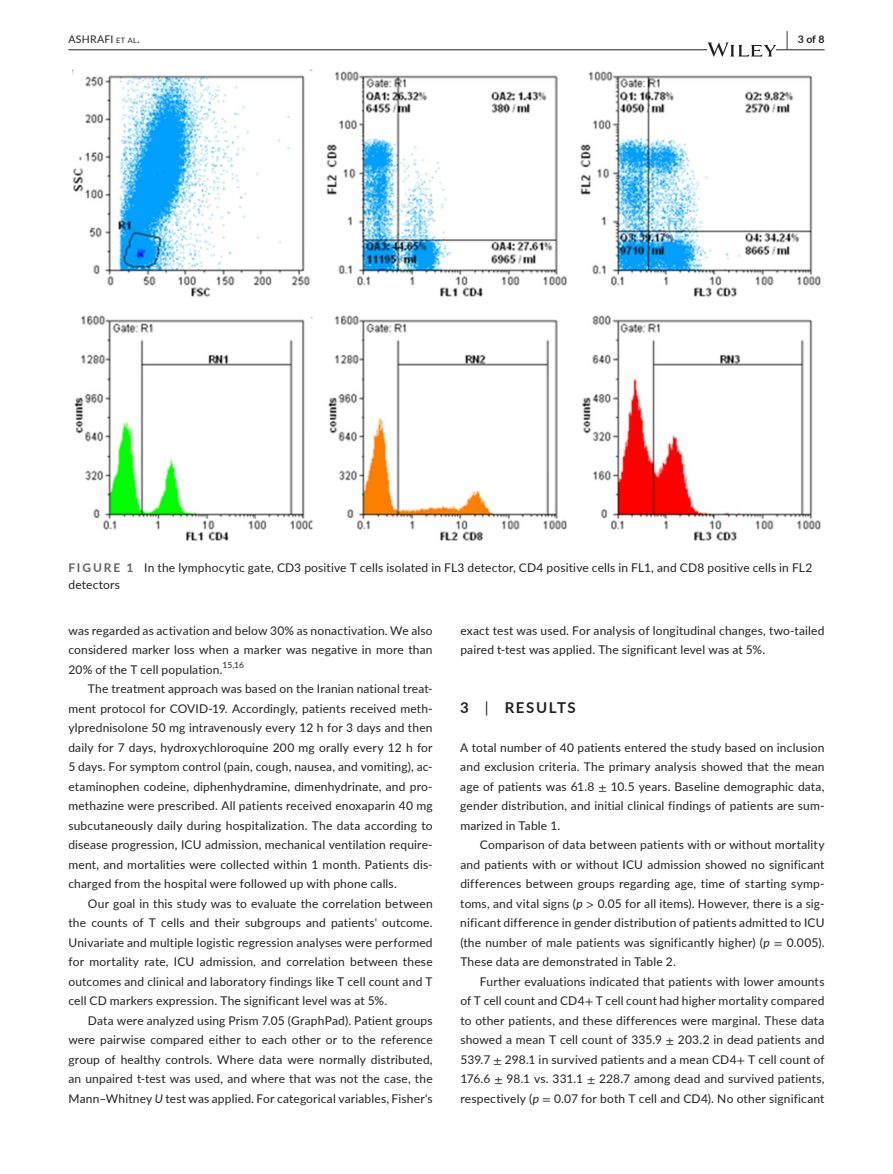
<style>
.page{position:relative;width:893px;height:1174px;background:#fff}
.page>*{position:absolute;margin:0;border:0;box-sizing:border-box;transform-origin:0 0}
.t1{font:700 15px "Lato";letter-spacing:.105em;color:#231f20}
.t2{font:12px/19.5px "Lato";letter-spacing:.015em;color:#231f20;text-align:justify}
.t3{font:10.5px "Lato";letter-spacing:.02em;color:#231f20}
.t4{font:700 10.5px "Lato";color:#231f20}
.t5{font:8.4px "Lato";color:#231f20}
.s1{font-size:7.35px}
.s2{font-size:19.5px}
.s3{font-weight:700;color:#636366}
.s4{font-style:italic}
.s5{font-weight:400}
.s6{font-family:"STIX"}
</style>
<div class="page">
<hr style="left:68px;top:49px;width:756px;height:1px;background:#231f20">
<svg style="left:707px;top:42px;width:69px;height:15px"></svg>
<img style="left:72px;top:69px;width:749px;height:471px">
<p class="t3" style="left:68px;top:31px;width:73px">ASHRAFI <span class="s1">et al</span>.</p>
<p class="t4" style="left:786px;top:31px;width:40px"><span class="s2">|</span> 3 of 8</p>
<p class="t2" style="left:68px;top:559px;width:745px;line-height:16.5px"><span class="s3">FIGURE 1</span> In the lymphocytic gate, CD3 positive T cells isolated in FL3 detector, CD4 positive cells in FL1, and CD8 positive cells in FL2 detectors</p>
<p class="t2" style="left:68px;top:620px;width:366px">was regarded as activation and below 30% as nonactivation. We also considered marker loss when a marker was negative in more than 20% of the T cell population.</p>
<p class="t5" style="left:222px;top:659px;width:23px">15,16</p>
<p class="t2" style="left:68px;top:678px;width:366px;text-indent:20px">The treatment approach was based on the Iranian national treat&shy;ment protocol for COVID-19. Accordingly, patients received meth&shy;ylprednisolone 50 mg intravenously every 12 h for 3 days and then daily for 7 days, hydroxychloroquine 200 mg orally every 12 h for 5 days. For symptom control (pain, cough, nausea, and vomiting), ac&shy;etaminophen codeine, diphenhydramine, dimenhydrinate, and pro&shy;methazine were prescribed. All patients received enoxaparin 40 mg subcutaneously daily during hospitalization. The data according to disease progression, ICU admission, mechanical ventilation require&shy;ment, and mortalities were collected within 1 month. Patients dis&shy;charged from the hospital were followed up with phone calls.</p>
<p class="t2" style="left:68px;top:893px;width:366px;text-indent:20px">Our goal in this study was to evaluate the correlation between the counts of T cells and their subgroups and patients' outcome.<br>Univariate and multiple logistic regression analyses were performed for mortality rate, ICU admission, and correlation between these outcomes and clinical and laboratory findings like T cell count and T cell CD markers expression. The significant level was at 5%.</p>
<p class="t2" style="left:68px;top:1010px;width:366px;text-indent:19px">Data were analyzed using Prism 7.05 (GraphPad). Patient groups were pairwise compared either to each other or to the reference group of healthy controls. Where data were normally distributed, an unpaired t-test was used, and where that was not the case, the Mann–Whitney <span class="s4">U</span> test was applied. For categorical variables, Fisher's</p>
<p class="t2" style="left:460px;top:620px;width:366px">exact test was used. For analysis of longitudinal changes, two-tailed paired t-test was applied. The significant level was at 5%.</p>
<p class="t1" style="left:460px;top:696px;width:117px">3 <span class="s5">|</span> RESULTS</p>
<p class="t2" style="left:460px;top:737px;width:366px">A total number of 40 patients entered the study based on inclusion and exclusion criteria. The primary analysis showed that the mean age of patients was 61.8 <span class="s6">±</span> 10.5 years. Baseline demographic data, gender distribution, and initial clinical findings of patients are sum&shy;marized in Table 1.</p>
<p class="t2" style="left:460px;top:834px;width:366px;text-indent:20px">Comparison of data between patients with or without mortality and patients with or without ICU admission showed no significant differences between groups regarding age, time of starting symp&shy;toms, and vital signs (<span class="s4">p</span> <span class="s6">&gt;</span> 0.05 for all items). However, there is a sig&shy;nificant difference in gender distribution of patients admitted to ICU (the number of male patients was significantly higher) (<span class="s4">p</span> <span class="s6">=</span> 0.005).<br>These data are demonstrated in Table 2.</p>
<p class="t2" style="left:460px;top:971px;width:366px;text-indent:20px">Further evaluations indicated that patients with lower amounts of T cell count and CD4<span class="s6">+</span> T cell count had higher mortality compared to other patients, and these differences were marginal. These data showed a mean T cell count of 335.9 <span class="s6">±</span> 203.2 in dead patients and 539.7 <span class="s6">±</span> 298.1 in survived patients and a mean CD4<span class="s6">+</span> T cell count of 176.6 <span class="s6">±</span> 98.1 vs. 331.1 <span class="s6">±</span> 228.7 among dead and survived patients, respectively (<span class="s4">p</span> <span class="s6">=</span> 0.07 for both T cell and CD4). No other significant</p>
</div>
